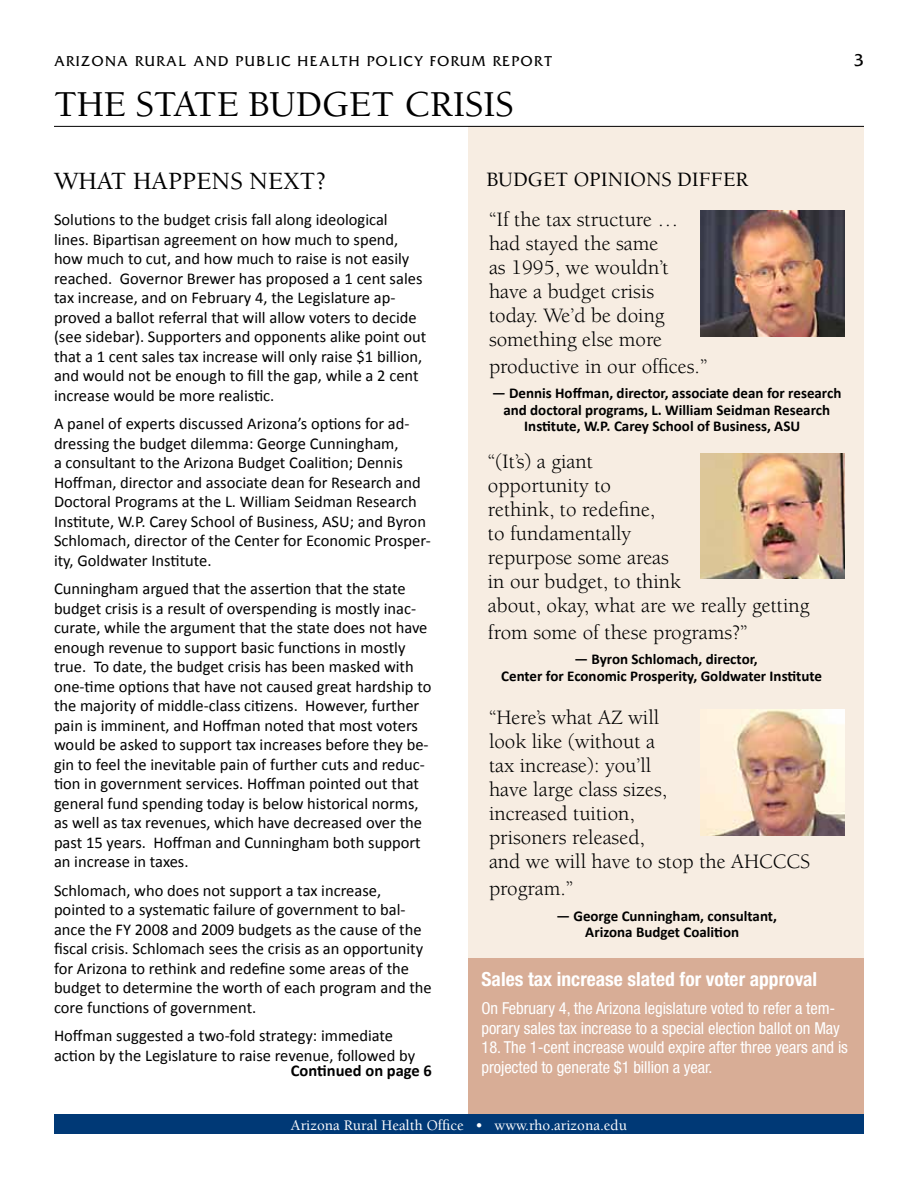
<style>
.page{position:relative;width:918px;height:1188px;background:#fff}
.page>*{position:absolute;margin:0;border:0;box-sizing:border-box;transform-origin:0 0}
.t1{font:500 37.5px "Berkeley Std";color:#000}
.t2{font:500 25.5px "Berkeley Std";color:#000}
.t3{font:21px/24px "Berkeley Std";color:#000}
.t4{font:500 21px "Berkeley Std";color:#000}
.t5{font:700 condensed 19.5px "Helvetica Neue LT Std";color:#fff}
.t6{font:18px "Friz Quadrata Std";color:#000}
.t7{font:16.5px/19.5px "Calibri";color:#000}
.t8{font:condensed 16.5px/19.5px "Helvetica Neue LT Std";letter-spacing:-.005em;color:#fff}
.t9{font:700 16.5px "Calibri";color:#000}
.t10{font:700 15px/16.5px "Calibri";color:#000;text-align:center}
.t11{font:15px "Friz Quadrata Std";letter-spacing:.1em;color:#000}
.t12{font:500 15px "Berkeley Std";color:#fff}
</style>
<div class="page">
<div style="left:468px;top:126px;width:396px;height:994px;background:#f7ede2"></div>
<hr style="left:54px;top:126px;width:810px;height:1px;background:#000">
<img style="left:701px;top:210px;width:144px;height:126px">
<img style="left:700px;top:453px;width:144px;height:126px">
<img style="left:700px;top:710px;width:144px;height:126px">
<div style="left:468px;top:958px;width:396px;height:158px;background:#d8ad96"></div>
<div style="left:54px;top:1114px;width:810px;height:20px;background:#003976"></div>
<p class="t11" style="left:54px;top:53px;width:499px">ARIZONA RURAL AND PUBLIC HEALTH POLICY FORUM REPORT</p>
<p class="t6" style="left:854px;top:51px;width:12px">3</p>
<h1 class="t1" style="left:54px;top:85px;width:461px">THE STATE BUDGET CRISIS</h1>
<h2 class="t2" style="left:54px;top:167px;width:274px">WHAT HAPPENS NEXT?</h2>
<p class="t4" style="left:487px;top:168px;width:263px">BUDGET OPINIONS DIFFER</p>
<p class="t7" style="left:54px;top:209px;width:374px">Solutions to the budget crisis fall along ideological lines. Bipartisan agreement on how much to spend, how much to cut, and how much to raise is not easily reached. Governor Brewer has proposed a 1 cent sales tax increase, and on February 4, the Legislature ap&shy;proved a ballot referral that will allow voters to decide (see sidebar). Supporters and opponents alike point out that a 1 cent sales tax increase will only raise $1 billion, and would not be enough to fill the gap, while a 2 cent increase would be more realistic.</p>
<p class="t7" style="left:54px;top:413px;width:378px">A panel of experts discussed Arizona’s options for ad&shy;dressing the budget dilemma: George Cunningham,<br>a consultant to the Arizona Budget Coalition; Dennis Hoffman, director and associate dean for Research and Doctoral Programs at the L. William Seidman Research Institute, W.P. Carey School of Business, ASU; and Byron Schlomach, director of the Center for Economic Prosper&shy;ity, Goldwater Institute.</p>
<p class="t7" style="left:54px;top:578px;width:379px">Cunningham argued that the assertion that the state budget crisis is a result of overspending is mostly inac&shy;curate, while the argument that the state does not have enough revenue to support basic functions in mostly true. To date, the budget crisis has been masked with one-time options that have not caused great hardship to the majority of middle-class citizens. However, further pain is imminent, and Hoffman noted that most voters would be asked to support tax increases before they be&shy;gin to feel the inevitable pain of further cuts and reduc&shy;tion in government services. Hoffman pointed out that general fund spending today is below historical norms, as well as tax revenues, which have decreased over the past 15 years. Hoffman and Cunningham both support an increase in taxes.</p>
<p class="t7" style="left:54px;top:880px;width:379px">Schlomach, who does not support a tax increase, pointed to a systematic failure of government to bal&shy;ance the FY 2008 and 2009 budgets as the cause of the fiscal crisis. Schlomach sees the crisis as an opportunity for Arizona to rethink and redefine some areas of the budget to determine the worth of each program and the core functions of government.</p>
<p class="t7" style="left:54px;top:1025px;width:363px">Hoffman suggested a two-fold strategy: immediate action by the Legislature to raise revenue, followed by</p>
<p class="t9" style="left:291px;top:1060px;width:143px">Continued on page 6</p>
<p class="t3" style="left:489px;top:207px;width:191px">“If the tax structure … had stayed the same as 1995, we wouldn’t have a budget crisis today. We’d be doing something else more</p>
<p class="t3" style="left:489px;top:354px;width:220px">productive in our offices.”</p>
<p class="t10" style="left:492px;top:384px;width:351px">— Dennis Hoffman, director, associate dean for research and doctoral programs, L. William Seidman Research<br>Institute, W.P. Carey School of Business, ASU</p>
<p class="t3" style="left:488px;top:450px;width:323px">“(It’s) a giant<br>opportunity to<br>rethink, to redefine,<br>to fundamentally<br>repurpose some areas<br>in our budget, to think<br>about, okay, what are we really getting</p>
<p class="t3" style="left:488px;top:621px;width:261px">from some of these programs?”</p>
<p class="t10" style="left:501px;top:650px;width:322px;text-align:left;text-indent:73px">— Byron Schlomach, director,<br>Center for Economic Prosperity, Goldwater Institute</p>
<p class="t3" style="left:489px;top:706px;width:323px">“Here’s what AZ will<br>look like (without a<br>tax increase): you’ll<br>have large class sizes,<br>increased tuition,<br>prisoners released,<br>and we will have to stop the AHCCCS</p>
<p class="t3" style="left:489px;top:877px;width:86px">program.”</p>
<p class="t10" style="left:556px;top:907px;width:222px">— George Cunningham, consultant,<br>Arizona Budget Coalition</p>
<p class="t5" style="left:482px;top:967px;width:337px">Sales tax increase slated for voter approval</p>
<p class="t8" style="left:482px;top:999px;width:360px">On February 4, the Arizona legislature voted to refer a tem&shy;porary sales tax increase to a special election ballot on May</p>
<p class="t8" style="left:482px;top:1038px;width:368px">18. The 1-cent increase would expire after three years and is projected to generate $1 billion a year.</p>
<p class="t12" style="left:291px;top:1117px;width:338px">Arizona Rural Health Office • www.rho.arizona.edu</p>
</div>
